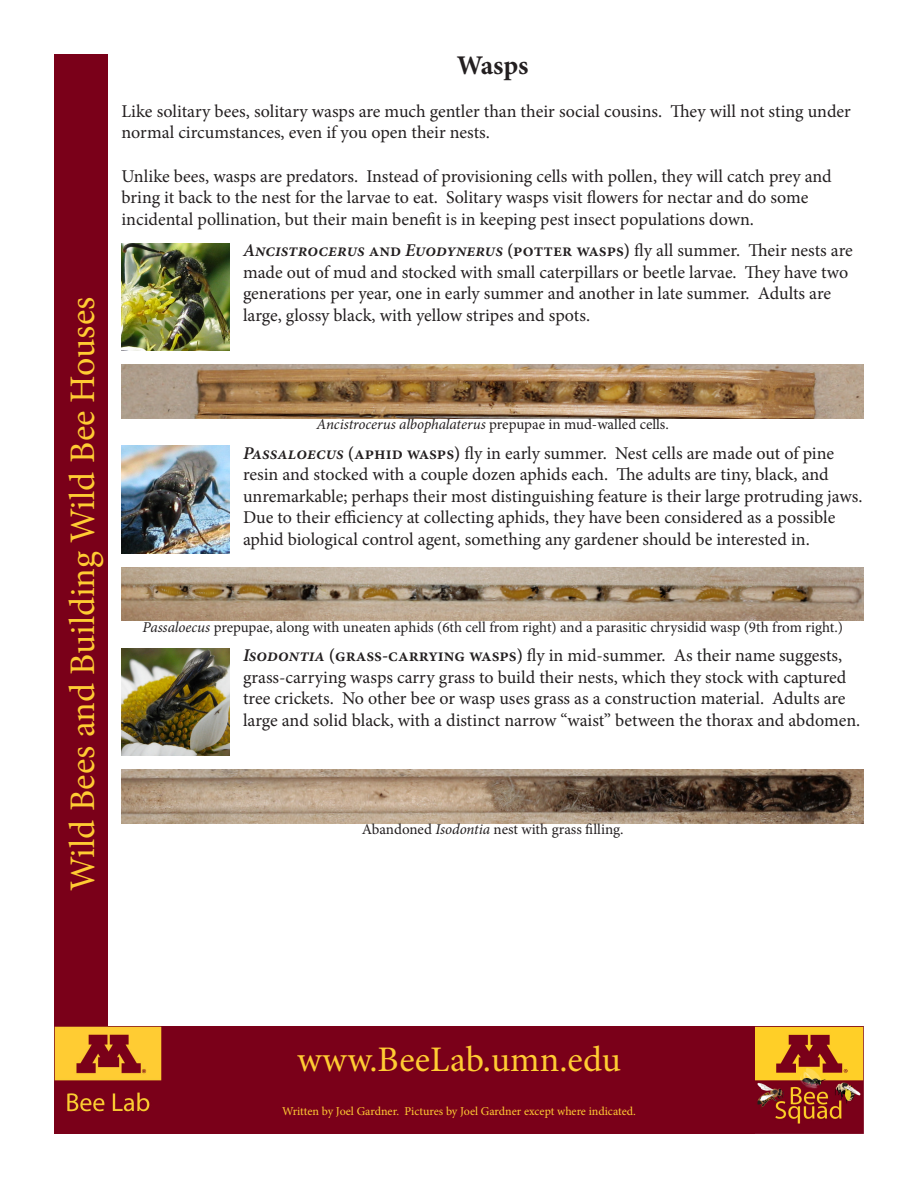
<style>
.page{position:relative;width:918px;height:1188px;background:#fff}
.page>*{position:absolute;margin:0;border:0;box-sizing:border-box;transform-origin:0 0}
.t1{font:36px "Minion Pro";color:#fc3}
.t2{font:700 27px "Minion Pro";color:#231f20}
.t3{font:18px/21.6px "Minion Pro";color:#231f20}
.t4{font:15px "Minion Pro";color:#231f20}
.t5{font:italic 15px "Minion Pro";letter-spacing:-.005em;color:#231f20}
.t6{font:12px "Minion Pro";letter-spacing:-.005em;color:#fc3}
.s1{font-weight:600;font-style:italic}
.s2{font-weight:600}
.s3{font-style:normal}
.s4{font-style:italic}
</style>
<div class="page">
<div style="left:54px;top:1026px;width:810px;height:108px;background:#7a0019"></div>
<div style="left:54px;top:54px;width:54px;height:1080px;background:#7a0019"></div>
<img style="left:54px;top:1026px;width:108px;height:86px">
<img style="left:756px;top:1026px;width:108px;height:108px">
<img style="left:122px;top:243px;width:108px;height:108px">
<img style="left:122px;top:364px;width:742px;height:54px">
<img style="left:122px;top:446px;width:108px;height:108px">
<img style="left:122px;top:567px;width:742px;height:54px">
<img style="left:122px;top:648px;width:108px;height:108px">
<img style="left:122px;top:770px;width:742px;height:54px">
<h1 class="t1" style="left:58px;top:891px;width:596px;rotate:-90deg">Wild Bees and Building Wild Bee Houses</h1>
<p class="t2" style="left:457px;top:46px;width:73px">Wasps</p>
<p class="t3" style="left:122px;top:100px;width:731px">Like solitary bees, solitary wasps are much gentler than their social cousins. They will not sting under normal circumstances, even if you open their nests.</p>
<p class="t3" style="left:122px;top:165px;width:712px">Unlike bees, wasps are predators. Instead of provisioning cells with pollen, they will catch prey and bring it back to the nest for the larvae to eat. Solitary wasps visit flowers for nectar and do some incidental pollination, but their main benefit is in keeping pest insect populations down.</p>
<p class="t3" style="left:243px;top:240px;width:611px"><span class="s1">Ancistrocerus</span> <span class="s2">and</span> <span class="s1">Euodynerus</span> <span class="s2">(potter wasps)</span> fly all summer. Their nests are made out of mud and stocked with small caterpillars or beetle larvae. They have two generations per year, one in early summer and another in late summer. Adults are large, glossy black, with yellow stripes and spots.</p>
<p class="t5" style="left:317px;top:414px;width:354px">Ancistrocerus albophalaterus <span class="s3">prepupae in mud-walled cells.</span></p>
<p class="t3" style="left:243px;top:442px;width:621px"><span class="s1">Passaloecus</span> <span class="s2">(aphid wasps)</span> fly in early summer. Nest cells are made out of pine resin and stocked with a couple dozen aphids each. The adults are tiny, black, and unremarkable; perhaps their most distinguishing feature is their large protruding jaws.<br>Due to their efficiency at collecting aphids, they have been considered as a possible aphid biological control agent, something any gardener should be interested in.</p>
<p class="t4" style="left:142px;top:617px;width:702px"><span class="s4">Passaloecus</span> prepupae, along with uneaten aphids (6th cell from right) and a parasitic chrysidid wasp (9th from right.)</p>
<p class="t3" style="left:243px;top:645px;width:619px"><span class="s1">Isodontia</span> <span class="s2">(grass-carrying wasps)</span> fly in mid-summer. As their name suggests, grass-carrying wasps carry grass to build their nests, which they stock with captured tree crickets. No other bee or wasp uses grass as a construction material. Adults are large and solid black, with a distinct narrow “waist” between the thorax and abdomen.</p>
<p class="t4" style="left:362px;top:820px;width:263px">Abandoned <span class="s4">Isodontia</span> nest with grass filling.</p>
<h1 class="t1" style="left:297px;top:1036px;width:325px">www.BeeLab.umn.edu</h1>
<p class="t6" style="left:282px;top:1103px;width:355px">Written by Joel Gardner. Pictures by Joel Gardner except where indicated.</p>
</div>
